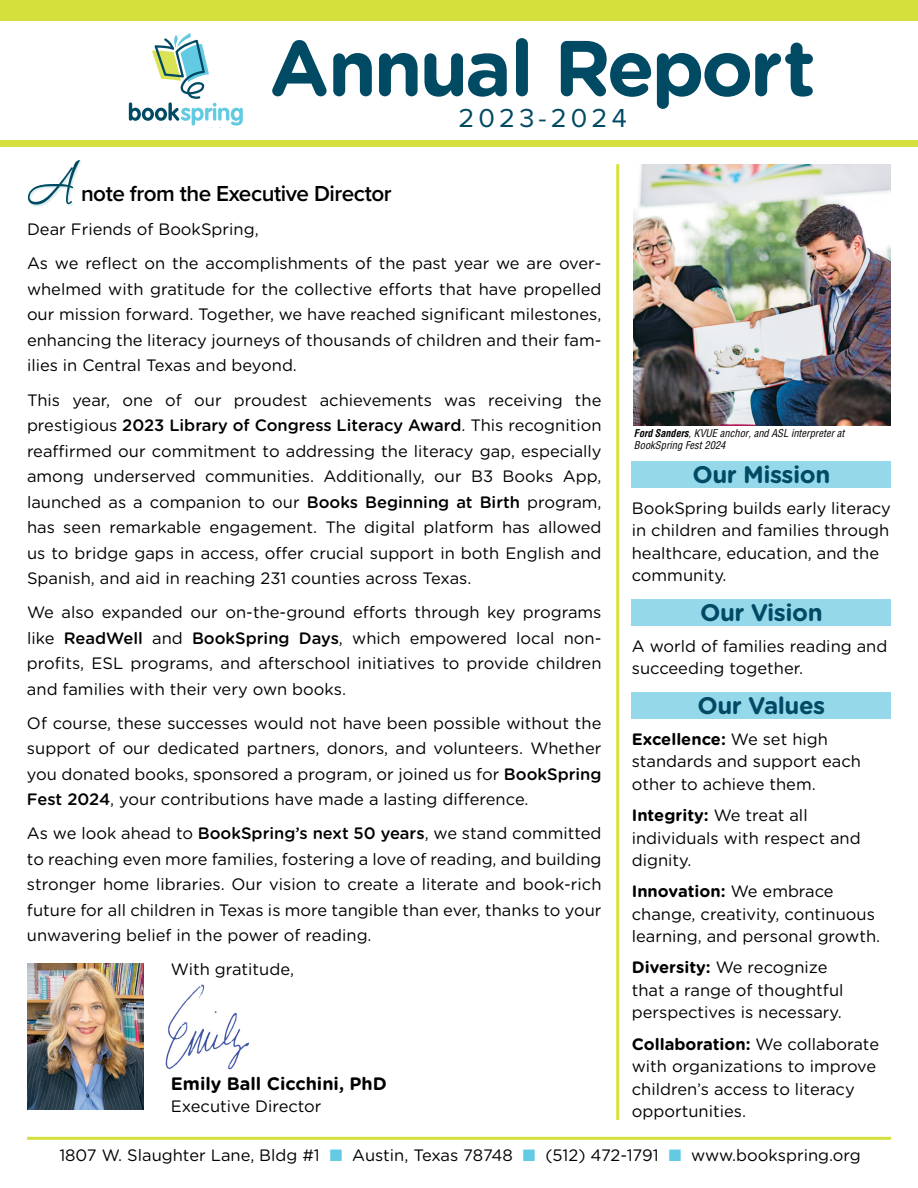
<style>
.page{position:relative;width:918px;height:1188px;background:#fff}
.page>*{position:absolute;margin:0;border:0;box-sizing:border-box;transform-origin:0 0}
.t1{font:700 78.45px "Gotham Rounded";letter-spacing:-.04em;color:#004a64}
.t2{font:69.45px "P22 Corinthia Regular 2";color:#004a64;scale:.95 1}
.t3{font:27px "Lincoln Proxima Nova";letter-spacing:.155em;color:#004a64}
.t4{font:700 24px "Gotham Rounded";letter-spacing:-.02em;color:#004a64}
.t5{font:600 22.5px "Proxima Nova";letter-spacing:-.02em;color:#000}
.t6{font:700 18px "Gotham Rounded";color:#000}
.t7{font:16.5px/25.5px "Gotham Rounded";color:#000}
.t8{font:italic condensed 10.5px/12px "Helvetica";color:#000}
.s1{font-weight:500}
.s2{font-weight:700}
.s3{color:#62cae3}
</style>
<div class="page">
<hr style="left:616px;top:164px;width:3px;height:956px;background:#d6e03d">
<hr style="left:27px;top:1137px;width:864px;height:3px;background:#d6e03d">
<svg style="left:129px;top:33px;width:114px;height:93px"></svg>
<img style="left:165px;top:984px;width:85px;height:86px">
<div style="left:632px;top:461px;width:259px;height:27px;background:#95d8ea"></div>
<div style="left:632px;top:599px;width:259px;height:27px;background:#95d8ea"></div>
<div style="left:632px;top:692px;width:259px;height:27px;background:#95d8ea"></div>
<img style="left:634px;top:164px;width:257px;height:261px">
<div style="left:0;top:0;width:918px;height:21px;background:#d6e03d"></div>
<div style="left:0;top:140px;width:918px;height:7px;background:#d6e03d"></div>
<div style="left:28px;top:160px;width:54px;height:47px;background:#b6dcde;opacity:.6"></div>
<img style="left:27px;top:963px;width:117px;height:147px">
<h1 class="t1" style="left:269px;top:11px;width:548px">Annual Report</h1>
<h3 class="t3" style="left:459px;top:103px;width:170px">2023-2024</h3>
<h2 class="t2" style="left:27px;top:149px;width:53px">A</h2>
<h3 class="t5" style="left:81px;top:177px;width:312px">note from the Executive Director</h3>
<p class="t7" style="left:27px;top:212px;width:576px;line-height:34.2px">Dear Friends of BookSpring,<br>As we reflect on the accomplishments of the past year we are over-</p>
<p class="t7" style="left:27px;top:276px;width:576px;text-align:justify">whelmed with gratitude for the collective efforts that have propelled our mission forward. Together, we have reached significant milestones, enhancing the literacy journeys of thousands of children and their fam&shy;ilies in Central Texas and beyond.</p>
<p class="t7" style="left:27px;top:386px;width:576px;text-align:justify">This year, one of our proudest achievements was receiving the prestigious <span class="s1">2023 Library of Congress Literacy Award</span>. This recognition reaffirmed our commitment to addressing the literacy gap, especially among underserved communities. Additionally, our B3 Books App, launched as a companion to our <span class="s1">Books Beginning at Birth</span> program, has seen remarkable engagement. The digital platform has allowed us to bridge gaps in access, offer crucial support in both English and Spanish, and aid in reaching 231 counties across Texas.</p>
<p class="t7" style="left:27px;top:599px;width:576px;text-align:justify">We also expanded our on-the-ground efforts through key programs like <span class="s1">ReadWell</span> and <span class="s1">BookSpring Days</span>, which empowered local non&shy;profits, ESL programs, and afterschool initiatives to provide children and families with their very own books.</p>
<p class="t7" style="left:27px;top:709px;width:576px;text-align:justify">Of course, these successes would not have been possible without the support of our dedicated partners, donors, and volunteers. Whether you donated books, sponsored a program, or joined us for <span class="s1">BookSpring Fest 2024</span>, your contributions have made a lasting difference.</p>
<p class="t7" style="left:27px;top:820px;width:576px;text-align:justify">As we look ahead to <span class="s1">BookSpring’s next 50 years</span>, we stand committed to reaching even more families, fostering a love of reading, and building stronger home libraries. Our vision to create a literate and book-rich future for all children in Texas is more tangible than ever, thanks to your unwavering belief in the power of reading.</p>
<p class="t7" style="left:171px;top:956px;width:125px">With gratitude,</p>
<p class="t6" style="left:171px;top:1070px;width:218px">Emily Ball Cicchini, PhD</p>
<p class="t7" style="left:171px;top:1093px;width:152px">Executive Director</p>
<p class="t8" style="left:634px;top:427px;width:212px"><span class="s2">Ford Sanders</span>, KVUE anchor, and ASL interpreter at<br>BookSpring Fest 2024</p>
<h3 class="t4" style="left:692px;top:457px;width:139px">Our Mission</h3>
<p class="t7" style="left:632px;top:496px;width:261px;line-height:22.5px">BookSpring builds early literacy in children and families through healthcare, education, and the community.</p>
<h3 class="t4" style="left:700px;top:595px;width:124px">Our Vision</h3>
<p class="t7" style="left:632px;top:634px;width:257px;line-height:22.5px">A world of families reading and succeeding together.</p>
<h3 class="t4" style="left:698px;top:688px;width:129px">Our Values</h3>
<p class="t7" style="left:632px;top:727px;width:231px;line-height:22.5px"><span class="s2">Excellence:</span> We set high standards and support each other to achieve them.</p>
<p class="t7" style="left:632px;top:803px;width:230px;line-height:22.5px"><span class="s2">Integrity:</span> We treat all individuals with respect and dignity.</p>
<p class="t7" style="left:632px;top:879px;width:250px;line-height:22.5px"><span class="s2">Innovation:</span> We embrace change, creativity, continuous learning, and personal growth.</p>
<p class="t7" style="left:632px;top:956px;width:213px;line-height:22.5px"><span class="s2">Diversity:</span> We recognize that a range of thoughtful perspectives is necessary.</p>
<p class="t7" style="left:632px;top:1032px;width:249px;line-height:22.5px"><span class="s2">Collaboration:</span> We collaborate with organizations to improve children’s access to literacy opportunities.</p>
<p class="t7" style="left:59px;top:1141px;width:803px">1807 W. Slaughter Lane, Bldg #1 <span class="s3">■</span> Austin, Texas 78748 <span class="s3">■</span> (512) 472-1791 <span class="s3">■</span> www.bookspring.org</p>
</div>
